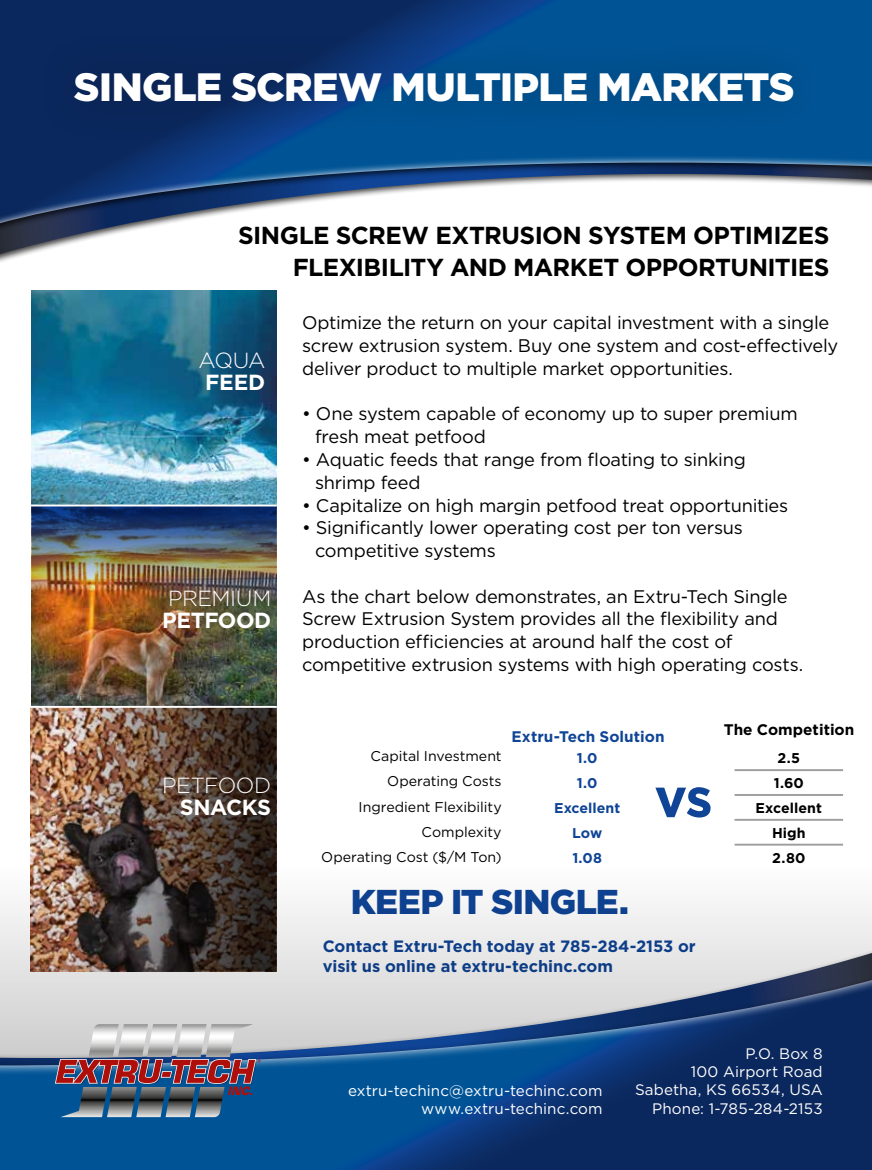
<style>
.page{position:relative;width:872px;height:1170px;background:#fff}
.page>*{position:absolute;margin:0;border:0;box-sizing:border-box;transform-origin:0 0}
.t1{font:700 54.75px "Gotham HTF";color:#0f4496}
.t2{font:900 39.45px "Gotham HTF";letter-spacing:-.015em;color:#fff}
.t3{font:900 34.5px "Gotham HTF";letter-spacing:-.02em;color:#0f4496}
.t4{font:700 24.6px/31.7px "Gotham HTF";letter-spacing:-.02em;color:#000;text-align:right}
.t5{font:300 21.9px "Gotham HTF";letter-spacing:-.02em;color:#fff}
.t6{font:700 21.9px "Gotham HTF";letter-spacing:-.02em;color:#fff}
.t7{font:18.15px/22.8px "Gotham HTF";letter-spacing:-.015em;color:#000}
.t8{font:700 16.35px/20.1px "Gotham HTF";color:#0f4496}
.t9{font:700 15.3px "Gotham HTF";color:#0f4496}
.t10{font:700 15.3px "Gotham HTF";color:#000}
.t11{font:15.15px/18.1px "Gotham HTF";letter-spacing:.01em;color:#fff;text-align:right}
.t12{font:14.1px/25.3px "Gotham HTF";color:#000;text-align:right}
.t13{font:700 14.1px/25px "Gotham HTF";letter-spacing:.005em;color:#000;text-align:center}
.t14{font:700 14.1px/25px "Gotham HTF";color:#0f4496;text-align:center}
</style>
<div class="page">
<img style="left:31px;top:291px;width:246px;height:213px">
<img style="left:31px;top:608px;width:246px;height:97px">
<hr style="left:734px;top:769px;width:109px;height:2px;background:#9d9d9c">
<hr style="left:734px;top:794px;width:109px;height:1px;background:#9d9d9c">
<hr style="left:734px;top:818px;width:109px;height:2px;background:#9d9d9c">
<hr style="left:734px;top:843px;width:109px;height:2px;background:#9d9d9c">
<img style="left:31px;top:506px;width:246px;height:102px">
<img style="left:31px;top:707px;width:246px;height:156px">
<svg style="left:0;top:863px;width:872px;height:72px;fill:#f2f2f2"></svg>
<div style="left:0;top:935px;width:872px;height:206px;background:#000;opacity:.75"></div>
<svg style="left:0;top:952px;width:872px;height:9px;background:#b8b3b1"></svg>
<svg style="left:0;top:963px;width:872px;height:206px;background:#486c96"></svg>
<svg style="left:55px;top:1024px;width:206px;height:92px;background:#827f90"></svg>
<svg style="left:0;top:239px;width:89px;height:15px"></svg>
<div style="left:0;top:0;width:872px;height:239px;background:#000;opacity:.75"></div>
<svg style="left:0;top:0;width:872px;height:234px"></svg>
<div style="left:34px;top:30px;width:800px;height:114px;background:#000;opacity:.28"></div>
<h2 class="t2" style="left:74px;top:64px;width:722px">SINGLE SCREW MULTIPLE MARKETS</h2>
<h3 class="t4" style="left:238px;top:219px;width:593px">SINGLE SCREW EXTRUSION SYSTEM OPTIMIZES<br>FLEXIBILITY AND MARKET OPPORTUNITIES</h3>
<p class="t7" style="left:302px;top:311px;width:537px">Optimize the return on your capital investment with a single screw extrusion system. Buy one system and cost-effectively deliver product to multiple market opportunities.</p>
<p class="t7" style="left:315px;top:402px;width:484px;text-indent:-13px">• One system capable of economy up to super premium fresh meat petfood</p>
<p class="t7" style="left:315px;top:448px;width:432px;text-indent:-13px">• Aquatic feeds that range from floating to sinking shrimp feed</p>
<p class="t7" style="left:302px;top:493px;width:487px">• Capitalize on high margin petfood treat opportunities</p>
<p class="t7" style="left:315px;top:516px;width:429px;text-indent:-13px">• Significantly lower operating cost per ton versus competitive systems</p>
<p class="t7" style="left:302px;top:584px;width:503px">As the chart below demonstrates, an Extru-Tech Single Screw Extrusion System provides all the flexibility and production efficiencies at around half the cost of competitive extrusion systems with high operating costs.</p>
<p class="t5" style="left:198px;top:349px;width:68px">AQUA</p>
<p class="t6" style="left:205px;top:370px;width:62px">FEED</p>
<p class="t5" style="left:168px;top:586px;width:105px">PREMIUM</p>
<p class="t6" style="left:162px;top:607px;width:111px">PETFOOD</p>
<p class="t5" style="left:162px;top:773px;width:110px">PETFOOD</p>
<p class="t6" style="left:180px;top:794px;width:93px">SNACKS</p>
<p class="t9" style="left:511px;top:727px;width:154px">Extru-Tech Solution</p>
<p class="t10" style="left:724px;top:721px;width:132px">The Competition</p>
<p class="t12" style="left:370px;top:743px;width:133px">Capital Investment</p>
<p class="t14" style="left:554px;top:745px;width:68px">1.0<br>1.0<br>Excellent<br>Low<br>1.08</p>
<p class="t13" style="left:755px;top:745px;width:68px">2.5<br>1.60<br>Excellent<br>High<br>2.80</p>
<p class="t12" style="left:321px;top:768px;width:182px">Operating Costs<br>Ingredient Flexibility<br>Complexity<br>Operating Cost ($/M Ton)</p>
<h3 class="t3" style="left:351px;top:881px;width:279px">KEEP IT SINGLE.</h3>
<h1 class="t1" style="left:654px;top:765px;width:60px">vs</h1>
<p class="t8" style="left:323px;top:935px;width:374px">Contact Extru-Tech today at 785-284-2153 or visit us online at extru-techinc.com</p>
<p class="t11" style="left:348px;top:1080px;width:256px">extru-techinc@extru-techinc.com www.extru-techinc.com</p>
<p class="t11" style="left:635px;top:1044px;width:189px">P.O. Box 8<br>100 Airport Road<br>Sabetha, KS 66534, USA<br>Phone: 1-785-284-2153</p>
</div>
